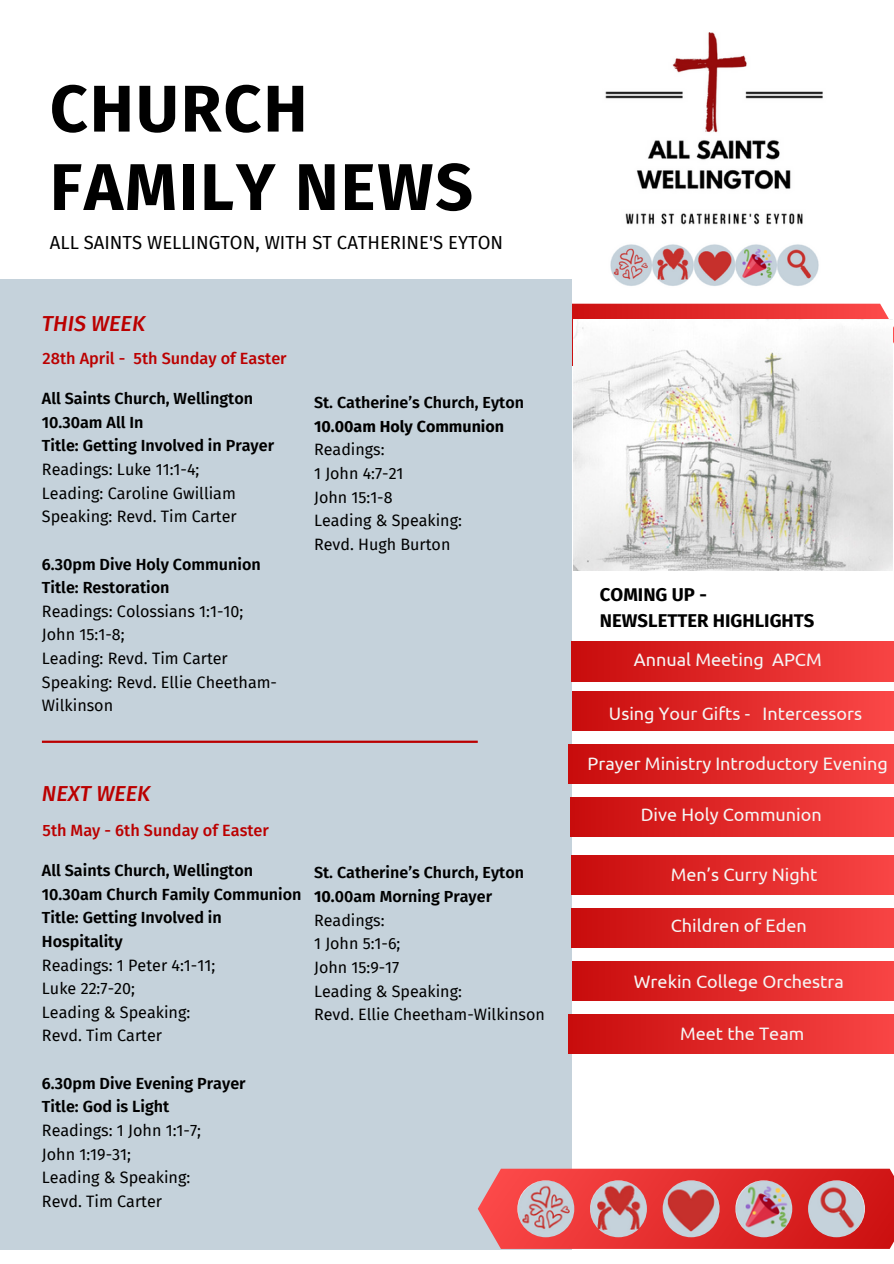
<style>
.page{position:relative;width:894px;height:1264px;background:#fff}
.page>*{position:absolute;margin:0;border:0;box-sizing:border-box;transform-origin:0 0}
.t1{font:700 66px/78.3px "Fira Sans";letter-spacing:.03em;color:#000}
.t2{font:italic 500 21.75px "Fira Sans";color:#b00}
.t3{font:18.45px "Fira Sans";color:#000}
.t4{font:700 18.45px/25.8px "Fira Sans";color:#000}
.t5{font:18px "Ubuntu";color:#f5f5f4}
.t6{font:500 16.35px "Fira Sans";color:#b00}
.t7{font:16.2px/23.7px "Fira Sans";color:#000}
.t8{font:600 16.2px/23.7px "Fira Sans";color:#000}
.t9{font:16.05px "Fira Sans";color:#000}
.t10{font:600 16.05px "Fira Sans";color:#000}
.t11{font:700 16.05px "Fira Sans";color:#000}
.s1{font-weight:700}
</style>
<div class="page">
<svg style="left:572px;top:304px;width:321px;height:62px;background:#e64040"></svg>
<img style="left:573px;top:320px;width:319px;height:251px">
<div style="left:0;top:279px;width:572px;height:970px;background:#c5d2db"></div>
<svg style="left:477px;top:1168px;width:416px;height:80px;background:#e23939"></svg>
<img style="left:605px;top:32px;width:218px;height:254px">
<img style="left:590px;top:1180px;width:56px;height:57px;border-radius:50%">
<img style="left:517px;top:1180px;width:57px;height:57px;border-radius:50%">
<img style="left:662px;top:1180px;width:57px;height:57px;border-radius:50%">
<img style="left:735px;top:1180px;width:57px;height:57px;border-radius:50%">
<img style="left:807px;top:1180px;width:57px;height:57px;border-radius:50%">
<hr style="left:42px;top:740px;width:435px;height:3px;background:#b00">
<div style="left:571px;top:642px;width:322px;height:39px;background:linear-gradient(to right,#c80c0c,#f74444)"></div>
<div style="left:571px;top:908px;width:322px;height:39px;background:linear-gradient(to right,#c80c0c,#f74444)"></div>
<div style="left:571px;top:855px;width:322px;height:39px;background:linear-gradient(to right,#c80c0c,#f84545)"></div>
<div style="left:568px;top:744px;width:325px;height:39px;background:linear-gradient(to right,#c80c0c,#f74444)"></div>
<div style="left:572px;top:691px;width:321px;height:39px;background:linear-gradient(to right,#c80c0c,#fb4848)"></div>
<div style="left:572px;top:961px;width:321px;height:39px;background:linear-gradient(to right,#c80c0c,#f84444)"></div>
<div style="left:570px;top:797px;width:323px;height:39px;background:linear-gradient(to right,#c80c0c,#f84545)"></div>
<div style="left:568px;top:1014px;width:325px;height:39px;background:linear-gradient(to right,#c80c0c,#f84545)"></div>
<p class="t1" style="left:50px;top:70px;width:424px">CHURCH<br>FAMILY NEWS</p>
<h6 class="t3" style="left:50px;top:232px;width:454px">ALL SAINTS WELLINGTON, WITH ST CATHERINE'S EYTON</h6>
<h3 class="t2" style="left:42px;top:310px;width:105px">THIS WEEK</h3>
<h2 class="t6" style="left:42px;top:348px;width:246px">28th April - 5th Sunday of Easter</h2>
<p class="t8" style="left:42px;top:387px;width:213px">All Saints Church, Wellington</p>
<p class="t8" style="left:42px;top:410px;width:103px">10.30am All In</p>
<p class="t8" style="left:42px;top:434px;width:234px">Title: Getting Involved in Prayer</p>
<p class="t7" style="left:42px;top:458px;width:159px">Readings: Luke 11:1-4;</p>
<p class="t7" style="left:42px;top:481px;width:195px">Leading: Caroline Gwilliam</p>
<p class="t7" style="left:42px;top:505px;width:196px">Speaking: Revd. Tim Carter</p>
<p class="t8" style="left:42px;top:552px;width:220px">6.30pm Dive Holy Communion</p>
<p class="t8" style="left:42px;top:576px;width:129px">Title: Restoration</p>
<p class="t7" style="left:42px;top:599px;width:203px">Readings: Colossians 1:1-10;</p>
<p class="t7" style="left:42px;top:623px;width:84px">John 15:1-8;</p>
<p class="t7" style="left:42px;top:647px;width:187px">Leading: Revd. Tim Carter</p>
<p class="t7" style="left:42px;top:670px;width:236px">Speaking: Revd. Ellie Cheetham-<br>Wilkinson</p>
<p class="t10" style="left:314px;top:393px;width:211px">St. Catherine’s Church, Eyton</p>
<p class="t11" style="left:314px;top:416px;width:191px">10.00am Holy Communion</p>
<p class="t9" style="left:314px;top:440px;width:72px">Readings:</p>
<p class="t9" style="left:314px;top:464px;width:91px">1 John 4:7-21</p>
<p class="t9" style="left:314px;top:487px;width:80px">John 15:1-8</p>
<p class="t9" style="left:314px;top:511px;width:149px">Leading &amp; Speaking:</p>
<h2 class="t9" style="left:314px;top:535px;width:138px">Revd. Hugh Burton</h2>
<h4 class="t2" style="left:42px;top:781px;width:110px">NEXT WEEK</h4>
<h5 class="t6" style="left:42px;top:820px;width:228px">5th May - 6th Sunday of Easter</h5>
<h5 class="t8" style="left:42px;top:858px;width:213px">All Saints Church, Wellington</h5>
<h5 class="t8" style="left:42px;top:882px;width:261px">10.30am Church Family Communion</h5>
<h5 class="t8" style="left:42px;top:906px;width:181px">Title: Getting Involved in<br>Hospitality</h5>
<p class="t7" style="left:42px;top:953px;width:175px">Readings: 1 Peter 4:1-11;</p>
<p class="t7" style="left:42px;top:976px;width:95px">Luke 22:7-20;</p>
<p class="t7" style="left:42px;top:1000px;width:150px">Leading &amp; Speaking:</p>
<p class="t7" style="left:42px;top:1024px;width:122px">Revd. Tim Carter</p>
<p class="t8" style="left:42px;top:1071px;width:205px">6.30pm Dive Evening Prayer</p>
<p class="t8" style="left:42px;top:1095px;width:129px">Title: God is Light</p>
<p class="t7" style="left:42px;top:1118px;width:161px">Readings: 1 John 1:1-7;</p>
<p class="t7" style="left:42px;top:1142px;width:91px">John 1:19-31;</p>
<p class="t7" style="left:42px;top:1165px;width:150px">Leading &amp; Speaking:</p>
<p class="t7" style="left:42px;top:1189px;width:122px">Revd. Tim Carter</p>
<p class="t10" style="left:314px;top:863px;width:211px">St. Catherine’s Church, Eyton</p>
<p class="t10" style="left:314px;top:887px;width:179px"><span class="s1">10.</span>00am Morning Prayer</p>
<p class="t9" style="left:314px;top:910px;width:72px">Readings:</p>
<h5 class="t9" style="left:314px;top:934px;width:88px">1 John 5:1-6;</h5>
<p class="t9" style="left:314px;top:957px;width:87px">John 15:9-17</p>
<p class="t9" style="left:314px;top:981px;width:149px">Leading &amp; Speaking:</p>
<p class="t9" style="left:314px;top:1005px;width:232px">Revd. Ellie Cheetham-Wilkinson</p>
<p class="t4" style="left:599px;top:582px;width:216px">COMING UP -<br>NEWSLETTER HIGHLIGHTS</p>
<p class="t5" style="left:633px;top:649px;width:189px">Annual Meeting APCM</p>
<p class="t5" style="left:608px;top:702px;width:255px">Using Your Gifts - Intercessors</p>
<p class="t5" style="left:587px;top:752px;width:302px">Prayer Ministry Introductory Evening</p>
<h5 class="t5" style="left:640px;top:804px;width:182px">Dive Holy Communion</h5>
<p class="t5" style="left:670px;top:864px;width:148px">Men’s Curry Night</p>
<p class="t5" style="left:670px;top:915px;width:138px">Children of Eden</p>
<h5 class="t5" style="left:633px;top:970px;width:211px">Wrekin College Orchestra</h5>
<h5 class="t5" style="left:680px;top:1023px;width:126px">Meet the Team</h5>
</div>
